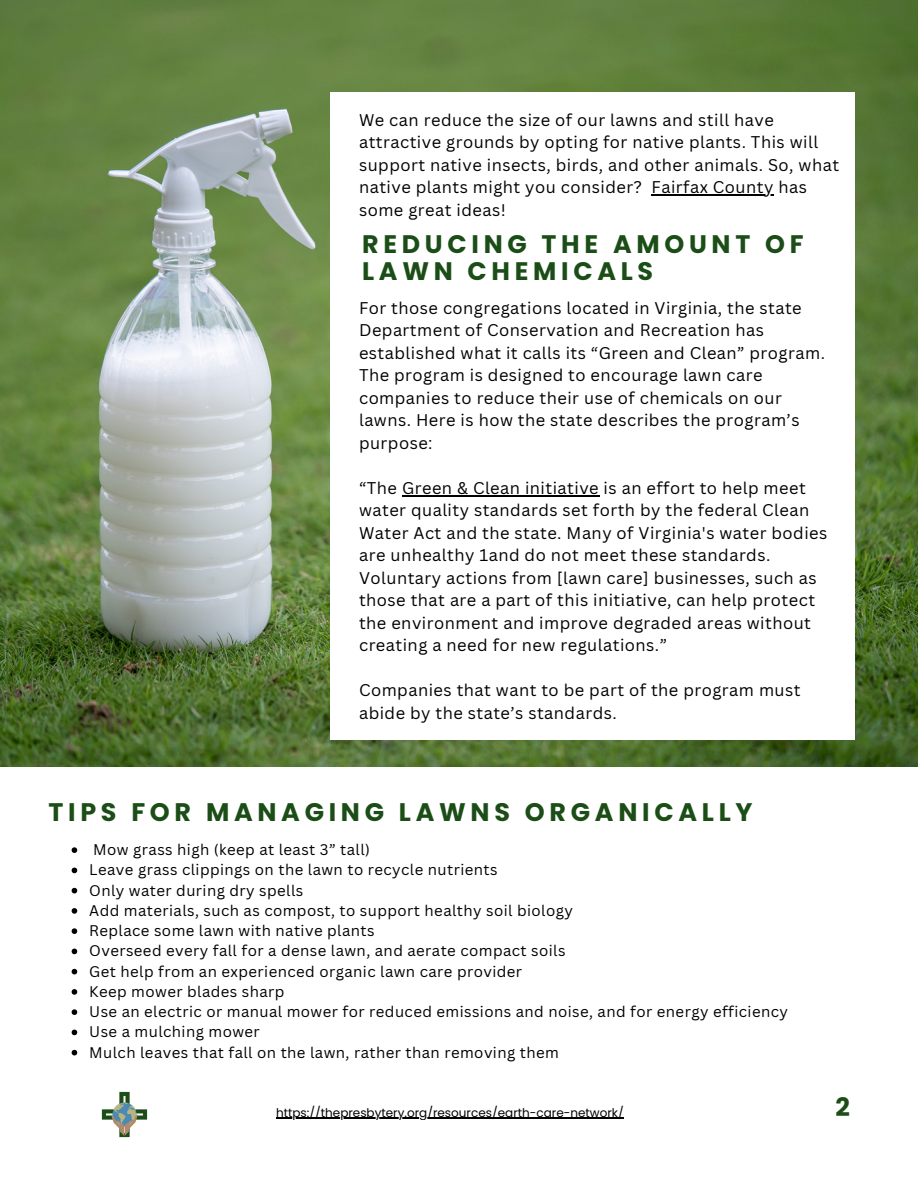
<style>
.page{position:relative;width:918px;height:1188px;background:#fff}
.page>*{position:absolute;margin:0;border:0;box-sizing:border-box;transform-origin:0 0}
.t1{font:700 25.35px/27px "Poppins";letter-spacing:.185em;color:#1b4d16}
.t2{font:16.5px/22.5px "Canva Sans";letter-spacing:.03em;color:#000}
.t3{font:15px/20.2px "Canva Sans";letter-spacing:.03em;color:#000}
.t4{font:12px "Poppins";color:#000}
</style>
<div class="page">
<img style="left:101px;top:1091px;width:47px;height:47px">
<hr style="left:276px;top:1118px;width:348px;height:1px;background:#000">
<img style="left:0;top:0;width:918px;height:766px">
<div style="left:330px;top:92px;width:525px;height:647px;background:#fff"></div>
<hr style="left:652px;top:194px;width:122px;height:1px;background:#000">
<hr style="left:402px;top:495px;width:197px;height:1px;background:#000">
<svg style="left:72px;top:847px;width:5px;height:6px"></svg>
<svg style="left:72px;top:868px;width:5px;height:5px"></svg>
<svg style="left:72px;top:888px;width:5px;height:5px"></svg>
<svg style="left:72px;top:908px;width:5px;height:6px"></svg>
<svg style="left:72px;top:928px;width:5px;height:6px"></svg>
<svg style="left:72px;top:949px;width:5px;height:5px"></svg>
<svg style="left:72px;top:969px;width:5px;height:5px"></svg>
<svg style="left:72px;top:989px;width:5px;height:6px"></svg>
<svg style="left:72px;top:1009px;width:5px;height:6px"></svg>
<svg style="left:72px;top:1030px;width:5px;height:5px"></svg>
<svg style="left:72px;top:1050px;width:5px;height:5px"></svg>
<p class="t2" style="left:359px;top:108px;width:482px">We can reduce the size of our lawns and still have attractive grounds by opting for native plants. This will support native insects, birds, and other animals. So, what native plants might you consider? Fairfax County has some great ideas!</p>
<h1 class="t1" style="left:362px;top:230px;width:443px">REDUCING THE AMOUNT OF<br>LAWN CHEMICALS</h1>
<p class="t2" style="left:359px;top:297px;width:468px">For those congregations located in Virginia, the state Department of Conservation and Recreation has established what it calls its “Green and Clean” program.<br>The program is designed to encourage lawn care companies to reduce their use of chemicals on our lawns. Here is how the state describes the program’s purpose:</p>
<p class="t2" style="left:359px;top:477px;width:470px">“The Green &amp; Clean initiative is an effort to help meet water quality standards set forth by the federal Clean Water Act and the state. Many of Virginia's water bodies are unhealthy 1and do not meet these standards.<br>Voluntary actions from [lawn care] businesses, such as those that are a part of this initiative, can help protect the environment and improve degraded areas without creating a need for new regulations.”</p>
<p class="t2" style="left:359px;top:679px;width:443px">Companies that want to be part of the program must abide by the state’s standards.</p>
<h1 class="t1" style="left:48px;top:799px;width:706px">TIPS FOR MANAGING LAWNS ORGANICALLY</h1>
<p class="t3" style="left:89px;top:840px;width:700px">Mow grass high (keep at least 3” tall)<br>Leave grass clippings on the lawn to recycle nutrients<br>Only water during dry spells<br>Add materials, such as compost, to support healthy soil biology<br>Replace some lawn with native plants<br>Overseed every fall for a dense lawn, and aerate compact soils<br>Get help from an experienced organic lawn care provider<br>Keep mower blades sharp<br>Use an electric or manual mower for reduced emissions and noise, and for energy efficiency Use a mulching mower<br>Mulch leaves that fall on the lawn, rather than removing them</p>
<p class="t4" style="left:276px;top:1105px;width:349px">https://thepresbytery.org/resources/earth-care-network/</p>
<h1 class="t1" style="left:835px;top:1094px;width:16px">2</h1>
</div>
